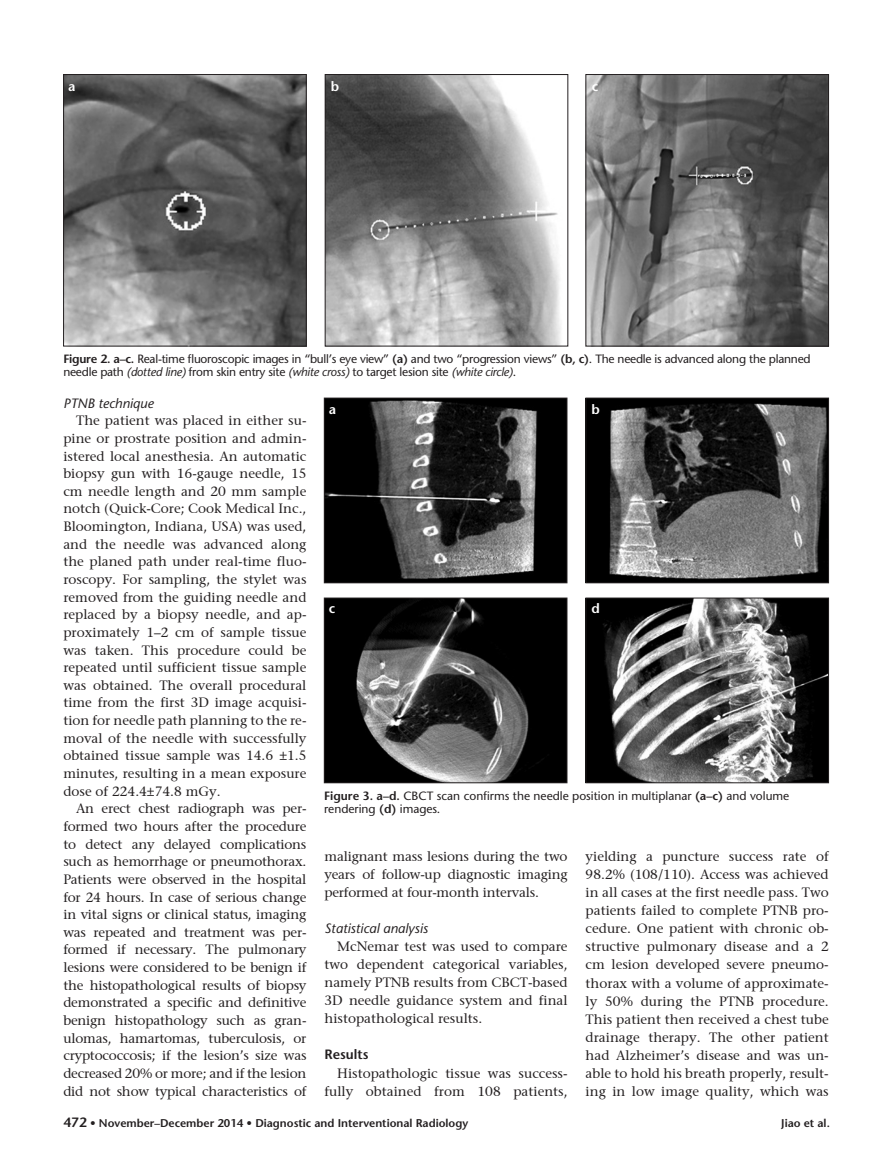
<style>
.page{position:relative;width:893px;height:1170px;background:#fff}
.page>*{position:absolute;margin:0;border:0;box-sizing:border-box;transform-origin:0 0}
.t1{font:13.5px/17.7px "Stone Serif";color:#231f20;text-align:justify}
.t2{font:13.5px "Stone Sans Italic Tr";color:#231f20}
.t3{font:600 13.5px "Stone Sans Std";color:#231f20}
.t4{font:600 13.5px "Stone Sans Std";color:#fff}
.t5{font:12px/13.5px "Stone Sans Normal Tr";letter-spacing:-.02em;color:#231f20}
.t6{font:12px/13.5px "Stone Sans Normal Tr";color:#231f20}
.t7{font:600 11.25px "Stone Sans Std";color:#231f20}
.s1{font-family:"Stone Sans Std";font-weight:600}
.s2{font-family:"Stone Sans Italic Tr"}
.s3{font-size:13.5px}
</style>
<div class="page">
<img style="left:326px;top:599px;width:239px;height:182px">
<div style="left:324px;top:597px;width:243px;height:186px;border:1px solid #231f20"></div>
<img style="left:326px;top:400px;width:239px;height:181px">
<div style="left:324px;top:398px;width:243px;height:185px;border:1px solid #231f20"></div>
<img style="left:588px;top:599px;width:239px;height:182px">
<div style="left:586px;top:597px;width:243px;height:186px;border:1px solid #231f20"></div>
<img style="left:588px;top:400px;width:239px;height:181px">
<div style="left:586px;top:398px;width:243px;height:185px;border:1px solid #231f20"></div>
<img style="left:65px;top:76px;width:239px;height:268px">
<div style="left:63px;top:74px;width:243px;height:272px;border:1px solid #231f20"></div>
<img style="left:327px;top:76px;width:234px;height:268px">
<div style="left:325px;top:74px;width:243px;height:272px;border:1px solid #231f20"></div>
<img style="left:588px;top:76px;width:239px;height:268px">
<div style="left:586px;top:74px;width:243px;height:272px;border:1px solid #231f20"></div>
<p class="t4" style="left:68px;top:78px;width:9px">a</p>
<p class="t4" style="left:331px;top:78px;width:10px">b</p>
<p class="t4" style="left:592px;top:78px;width:8px">c</p>
<p class="t5" style="left:63px;top:352px;width:749px"><span class="s1">Figure 2. a–c.</span> Real-time fluoroscopic images in “bull’s eye view” <span class="s1">(a)</span> and two “progression views” <span class="s1">(b, c)</span>. The needle is advanced along the planned needle path <span class="s2">(dotted line)</span> from skin entry site <span class="s2">(white cross)</span> to target lesion site <span class="s2">(white circle)</span>.</p>
<p class="t2" style="left:63px;top:394px;width:92px">PTNB technique</p>
<p class="t1" style="left:63px;top:411px;width:245px;text-indent:13px">The patient was placed in either su&shy;pine or prostrate position and admin&shy;istered local anesthesia. An automatic biopsy gun with 16-gauge needle, 15 cm needle length and 20 mm sample notch (Quick-Core; Cook Medical Inc., Bloomington, Indiana, USA) was used, and the needle was advanced along the planed path under real-time fluo&shy;roscopy. For sampling, the stylet was removed from the guiding needle and replaced by a biopsy needle, and ap&shy;proximately 1–2 cm of sample tissue was taken. This procedure could be repeated until sufficient tissue sample was obtained. The overall procedural time from the first 3D image acquisi&shy;tion for needle path planning to the re&shy;moval of the needle with successfully obtained tissue sample was 14.6 ±1.5 minutes, resulting in a mean exposure dose of 224.4±74.8 mGy.</p>
<p class="t1" style="left:63px;top:799px;width:245px;text-indent:13px">An erect chest radiograph was per&shy;formed two hours after the procedure to detect any delayed complications such as hemorrhage or pneumothorax.<br>Patients were observed in the hospital for 24 hours. In case of serious change in vital signs or clinical status, imaging was repeated and treatment was per&shy;formed if necessary. The pulmonary lesions were considered to be benign if the histopathological results of biopsy demonstrated a specific and definitive benign histopathology such as gran&shy;ulomas, hamartomas, tuberculosis, or cryptococcosis; if the lesion’s size was decreased 20% or more; and if the lesion did not show typical characteristics of</p>
<p class="t4" style="left:329px;top:400px;width:9px">a</p>
<p class="t4" style="left:329px;top:600px;width:8px">c</p>
<p class="t4" style="left:591px;top:400px;width:10px">b</p>
<p class="t4" style="left:591px;top:600px;width:10px">d</p>
<p class="t6" style="left:324px;top:788px;width:467px"><span class="s1">Figure 3. a–d.</span> CBCT scan confirms the needle position in multiplanar <span class="s1">(a–c)</span> and volume rendering <span class="s1">(d)</span> images.</p>
<p class="t1" style="left:324px;top:846px;width:245px">malignant mass lesions during the two years of follow-up diagnostic imaging performed at four-month intervals.</p>
<p class="t2" style="left:324px;top:919px;width:105px">Statistical analysis</p>
<p class="t1" style="left:324px;top:936px;width:245px;text-indent:13px">McNemar test was used to compare two dependent categorical variables, namely PTNB results from CBCT-based 3D needle guidance system and final histopathological results.</p>
<p class="t3" style="left:324px;top:1046px;width:45px">Results</p>
<p class="t1" style="left:324px;top:1063px;width:245px;text-align:right">Histopathologic tissue was success&shy;fully obtained from 108 patients,</p>
<p class="t1" style="left:586px;top:847px;width:245px">yielding a puncture success rate of 98.2% (108/110). Access was achieved in all cases at the first needle pass. Two patients failed to complete PTNB pro&shy;cedure. One patient with chronic ob&shy;structive pulmonary disease and a 2 cm lesion developed severe pneumo&shy;thorax with a volume of approximate&shy;ly 50% during the PTNB procedure.<br>This patient then received a chest tube drainage therapy. The other patient had Alzheimer’s disease and was un&shy;able to hold his breath properly, result&shy;ing in low image quality, which was</p>
<p class="t7" style="left:64px;top:1115px;width:406px"><span class="s3">472</span> • November–December 2014 • Diagnostic and Interventional Radiology</p>
<p class="t7" style="left:781px;top:1115px;width:50px">Jiao et al.</p>
</div>
